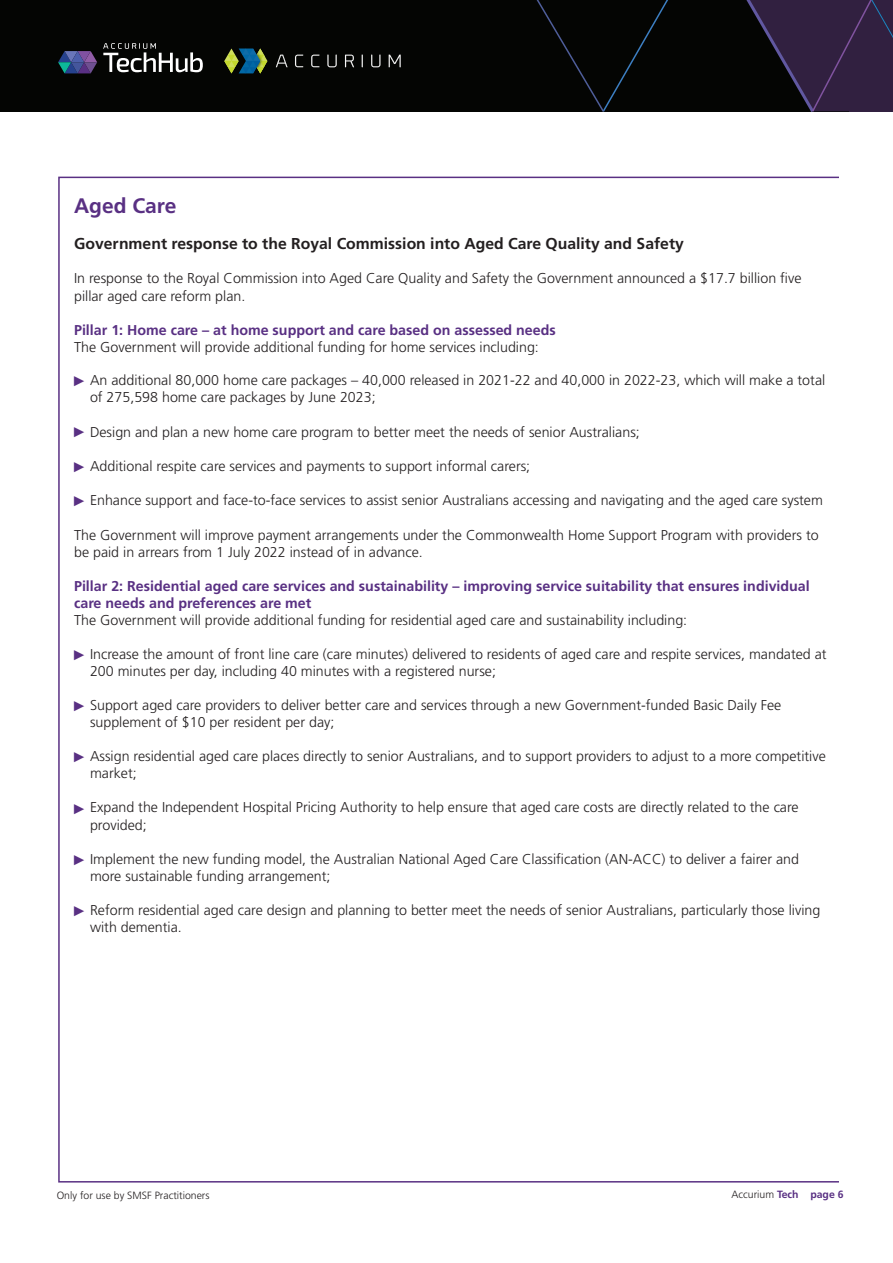
<style>
.page{position:relative;width:893px;height:1263px;background:#fff}
.page>*{position:absolute;margin:0;border:0;box-sizing:border-box;transform-origin:0 0}
.t1{font:700 21px "Frutiger LT Std";color:#593083}
.t2{font:700 15.75px "Frutiger LT Std";color:#231f20}
.t3{font:300 14.25px/17.1px "Frutiger LT Std";color:#231f20}
.t4{font:700 14.25px/17.1px "Frutiger LT Std";color:#593083}
.t5{font:300 10.5px "Frutiger LT Std";color:#231f20}
.t6{font:700 10.5px "Frutiger LT Std";color:#593083}
.s1{font-family:"Arial Narrow";font-weight:400;color:#593083}
.s2{font-weight:300;color:#231f20}
</style>
<div class="page">
<div style="left:0;top:0;width:893px;height:111px;background:#040503"></div>
<svg style="left:535px;top:0;width:135px;height:112px"></svg>
<svg style="left:744px;top:0;width:149px;height:112px"></svg>
<svg style="left:103px;top:43px;width:100px;height:29px"></svg>
<svg style="left:58px;top:51px;width:39px;height:22px"></svg>
<svg style="left:276px;top:55px;width:12px;height:12px"></svg>
<svg style="left:295px;top:55px;width:8px;height:12px"></svg>
<svg style="left:311px;top:55px;width:8px;height:12px"></svg>
<svg style="left:327px;top:55px;width:10px;height:12px"></svg>
<svg style="left:345px;top:55px;width:9px;height:12px"></svg>
<svg style="left:362px;top:55px;width:1px;height:12px"></svg>
<svg style="left:371px;top:55px;width:9px;height:12px"></svg>
<svg style="left:389px;top:55px;width:12px;height:12px"></svg>
<svg style="left:224px;top:49px;width:43px;height:24px"></svg>
<h1 class="t1" style="left:74px;top:194px;width:104px">Aged Care</h1>
<p class="t2" style="left:74px;top:234px;width:611px">Government response to the Royal Commission into Aged Care Quality and Safety</p>
<p class="t3" style="left:74px;top:270px;width:729px">In response to the Royal Commission into Aged Care Quality and Safety the Government announced a $17.7 billion five pillar aged care reform plan.</p>
<p class="t4" style="left:74px;top:321px;width:483px">Pillar 1: Home care – at home support and care based on assessed needs</p>
<p class="t3" style="left:74px;top:339px;width:466px">The Government will provide additional funding for home services including:</p>
<p class="t3" style="left:74px;top:372px;width:753px"><span class="s1">►</span>An additional 80,000 home care packages – 40,000 released in 2021-22 and 40,000 in 2022-23, which will make a total</p>
<p class="t3" style="left:74px;top:423px;width:567px"><span class="s1">►</span>Design and plan a new home care program to better meet the needs of senior Australians;</p>
<p class="t3" style="left:74px;top:457px;width:458px"><span class="s1">►</span>Additional respite care services and payments to support informal carers;</p>
<p class="t3" style="left:74px;top:492px;width:750px"><span class="s1">►</span>Enhance support and face-to-face services to assist senior Australians accessing and navigating and the aged care system</p>
<p class="t3" style="left:74px;top:527px;width:746px">The Government will improve payment arrangements under the Commonwealth Home Support Program with providers to be paid in arrears from 1 July 2022 instead of in advance.</p>
<p class="t4" style="left:74px;top:578px;width:737px">Pillar 2: Residential aged care services and sustainability – improving service suitability that ensures individual care needs and preferences are met</p>
<p class="t3" style="left:74px;top:612px;width:615px">The Government will provide additional funding for residential aged care and sustainability including:</p>
<p class="t3" style="left:74px;top:645px;width:754px"><span class="s1">►</span>Increase the amount of front line care (care minutes) delivered to residents of aged care and respite services, mandated at</p>
<p class="t3" style="left:74px;top:696px;width:709px"><span class="s1">►</span>Support aged care providers to deliver better care and services through a new Government-funded Basic Daily Fee</p>
<p class="t3" style="left:74px;top:748px;width:753px"><span class="s1">►</span>Assign residential aged care places directly to senior Australians, and to support providers to adjust to a more competitive</p>
<p class="t3" style="left:74px;top:799px;width:726px"><span class="s1">►</span>Expand the Independent Hospital Pricing Authority to help ensure that aged care costs are directly related to the care</p>
<p class="t3" style="left:74px;top:850px;width:726px"><span class="s1">►</span>Implement the new funding model, the Australian National Aged Care Classification (AN-ACC) to deliver a fairer and</p>
<p class="t3" style="left:74px;top:902px;width:748px"><span class="s1">►</span>Reform residential aged care design and planning to better meet the needs of senior Australians, particularly those living</p>
<p class="t3" style="left:90px;top:389px;width:287px">of 275,598 home care packages by June 2023;</p>
<p class="t3" style="left:90px;top:662px;width:407px">200 minutes per day, including 40 minutes with a registered nurse;</p>
<p class="t3" style="left:90px;top:714px;width:246px">supplement of $10 per resident per day;</p>
<p class="t3" style="left:90px;top:765px;width:48px">market;</p>
<p class="t3" style="left:90px;top:816px;width:58px">provided;</p>
<p class="t3" style="left:90px;top:867px;width:242px">more sustainable funding arrangement;</p>
<p class="t3" style="left:90px;top:919px;width:93px">with dementia.</p>
<p class="t5" style="left:57px;top:1189px;width:154px">Only for use by SMSF Practitioners</p>
<p class="t6" style="left:732px;top:1188px;width:114px"><span class="s2">Accurium</span> Tech page 6</p>
</div>
